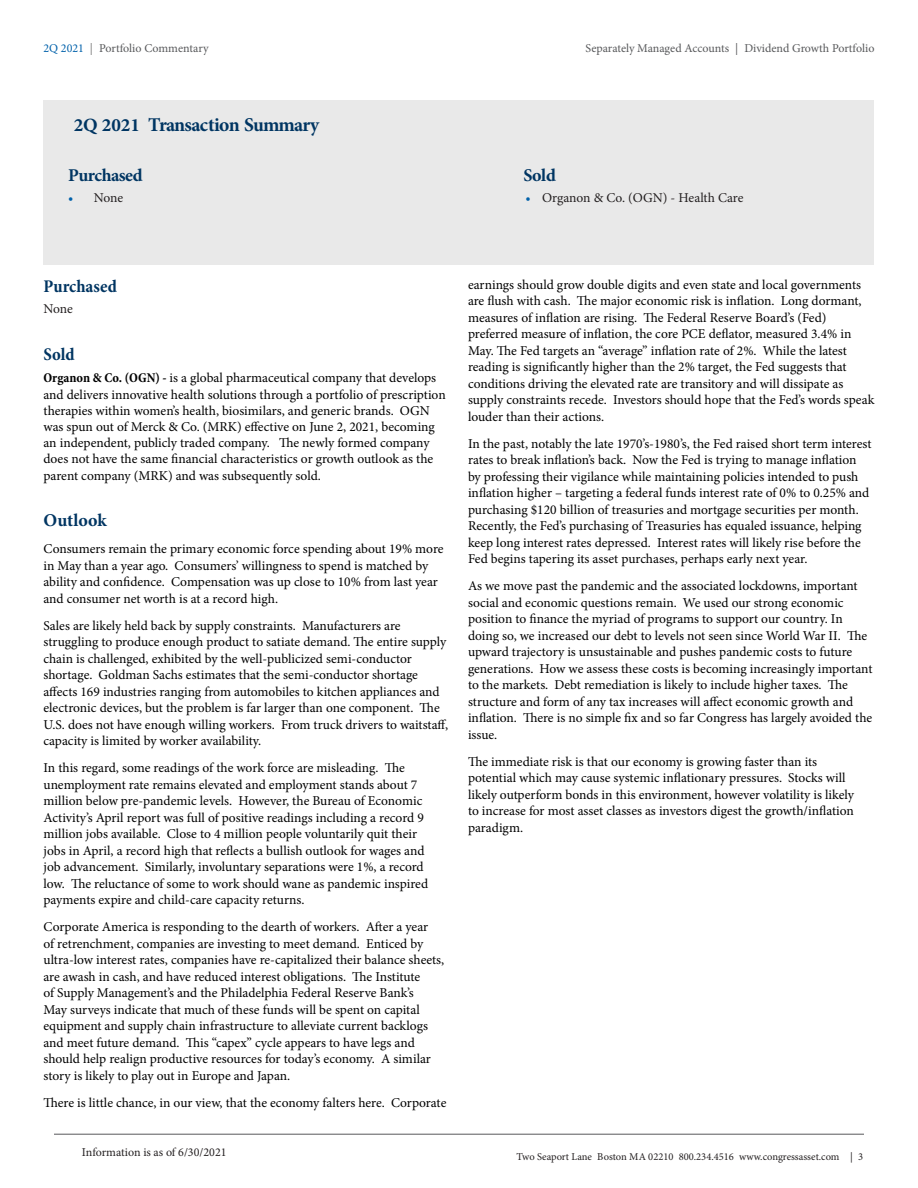
<style>
.page{position:relative;width:918px;height:1188px;background:#fff}
.page>*{position:absolute;margin:0;border:0;box-sizing:border-box;transform-origin:0 0}
.heading{font:700 19.5px "Minion Pro";letter-spacing:-.04em;color:#003562}
.heading-2{font:700 18px "Minion Pro";letter-spacing:-.015em;color:#003562}
.heading-3{font:700 condensed 18px "Minion Pro";letter-spacing:.005em;color:#003562}
.heading-4{font:13.5px/16.5px "Minion Pro";letter-spacing:-.005em;color:#000}
.heading-5{font:13.5px "Minion Pro";letter-spacing:-.005em;color:#231f20}
.master_headings{font:12px "Minion Pro";color:#57585a}
.body{font:12px "Minion Pro";letter-spacing:-.005em;color:#231f20}
.body-2{font:10.5px "Minion Pro";color:#231f20}
.s1{color:#0161aa}
.s2{color:#787878}
.s3{font-size:18.75px}
.s4{font-weight:700;font-stretch:condensed}
</style>
<div class="page">
<hr style="left:54px;top:1134px;width:810px;height:1px;background:#57585a">
<div style="left:44px;top:100px;width:830px;height:165px;background:#e9e9e9"></div>
<p class="master_headings" style="left:44px;top:40px;width:167px"><span class="s1">2Q 2021</span> <span class="s2">|</span> Portfolio Commentary</p>
<p class="master_headings" style="left:585px;top:40px;width:291px">Separately Managed Accounts | Dividend Growth Portfolio</p>
<p class="heading" style="left:74px;top:111px;width:247px"><span class="s3">2Q 2021</span> Transaction Summary</p>
<p class="heading-2" style="left:68px;top:163px;width:76px">Purchased</p>
<p class="heading-2" style="left:524px;top:163px;width:34px">Sold</p>
<p class="heading-5" style="left:68px;top:189px;width:56px"><span class="s1">•</span> None</p>
<p class="heading-5" style="left:526px;top:189px;width:219px"><span class="s1">•</span> Organon &amp; Co. (OGN) - Health Care</p>
<p class="heading-3" style="left:44px;top:274px;width:75px">Purchased</p>
<p class="heading-5" style="left:44px;top:300px;width:31px">None</p>
<p class="heading-3" style="left:44px;top:342px;width:33px">Sold</p>
<p class="heading-4" style="left:44px;top:370px;width:404px"><span class="s4">Organon &amp; Co. (OGN) -</span> is a global pharmaceutical company that develops and delivers innovative health solutions through a portfolio of prescription therapies within women’s health, biosimilars, and generic brands. OGN was spun out of Merck &amp; Co. (MRK) effective on June 2, 2021, becoming an independent, publicly traded company. The newly formed company does not have the same financial characteristics or growth outlook as the parent company (MRK) and was subsequently sold.</p>
<p class="heading-2" style="left:44px;top:508px;width:65px">Outlook</p>
<p class="heading-4" style="left:44px;top:541px;width:402px">Consumers remain the primary economic force spending about 19% more in May than a year ago. Consumers’ willingness to spend is matched by ability and confidence. Compensation was up close to 10% from last year and consumer net worth is at a record high.</p>
<p class="heading-4" style="left:44px;top:617px;width:406px">Sales are likely held back by supply constraints. Manufacturers are struggling to produce enough product to satiate demand. The entire supply chain is challenged, exhibited by the well-publicized semi-conductor shortage. Goldman Sachs estimates that the semi-conductor shortage affects 169 industries ranging from automobiles to kitchen appliances and electronic devices, but the problem is far larger than one component. The U.S. does not have enough willing workers. From truck drivers to waitstaff, capacity is limited by worker availability.</p>
<p class="heading-4" style="left:44px;top:760px;width:386px">In this regard, some readings of the work force are misleading. The unemployment rate remains elevated and employment stands about 7 million below pre-pandemic levels. However, the Bureau of Economic Activity’s April report was full of positive readings including a record 9 million jobs available. Close to 4 million people voluntarily quit their jobs in April, a record high that reflects a bullish outlook for wages and job advancement. Similarly, involuntary separations were 1%, a record low. The reluctance of some to work should wane as pandemic inspired payments expire and child-care capacity returns.</p>
<p class="heading-4" style="left:44px;top:919px;width:402px">Corporate America is responding to the dearth of workers. After a year<br>of retrenchment, companies are investing to meet demand. Enticed by ultra-low interest rates, companies have re-capitalized their balance sheets, are awash in cash, and have reduced interest obligations. The Institute<br>of Supply Management’s and the Philadelphia Federal Reserve Bank’s<br>May surveys indicate that much of these funds will be spent on capital equipment and supply chain infrastructure to alleviate current backlogs and meet future demand. This “capex” cycle appears to have legs and should help realign productive resources for today’s economy. A similar story is likely to play out in Europe and Japan.</p>
<p class="heading-4" style="left:44px;top:1094px;width:404px">There is little chance, in our view, that the economy falters here. Corporate</p>
<p class="body" style="left:82px;top:1144px;width:146px">Information is as of 6/30/2021</p>
<p class="heading-4" style="left:468px;top:276px;width:408px">earnings should grow double digits and even state and local governments are flush with cash. The major economic risk is inflation. Long dormant, measures of inflation are rising. The Federal Reserve Board’s (Fed) preferred measure of inflation, the core PCE deflator, measured 3.4% in May. The Fed targets an “average” inflation rate of 2%. While the latest reading is significantly higher than the 2% target, the Fed suggests that conditions driving the elevated rate are transitory and will dissipate as supply constraints recede. Investors should hope that the Fed’s words speak louder than their actions.</p>
<p class="heading-4" style="left:468px;top:435px;width:405px">In the past, notably the late 1970’s-1980’s, the Fed raised short term interest rates to break inflation’s back. Now the Fed is trying to manage inflation by professing their vigilance while maintaining policies intended to push inflation higher – targeting a federal funds interest rate of 0% to 0.25% and purchasing $120 billion of treasuries and mortgage securities per month.<br>Recently, the Fed’s purchasing of Treasuries has equaled issuance, helping keep long interest rates depressed. Interest rates will likely rise before the Fed begins tapering its asset purchases, perhaps early next year.</p>
<p class="heading-4" style="left:468px;top:578px;width:406px">As we move past the pandemic and the associated lockdowns, important social and economic questions remain. We used our strong economic position to finance the myriad of programs to support our country. In doing so, we increased our debt to levels not seen since World War II. The upward trajectory is unsustainable and pushes pandemic costs to future generations. How we assess these costs is becoming increasingly important to the markets. Debt remediation is likely to include higher taxes. The structure and form of any tax increases will affect economic growth and inflation. There is no simple fix and so far Congress has largely avoided the issue.</p>
<p class="heading-4" style="left:468px;top:753px;width:387px">The immediate risk is that our economy is growing faster than its potential which may cause systemic inflationary pressures. Stocks will likely outperform bonds in this environment, however volatility is likely to increase for most asset classes as investors digest the growth/inflation paradigm.</p>
<p class="body-2" style="left:517px;top:1149px;width:348px">Two Seaport Lane Boston MA 02210 800.234.4516 www.congressasset.com | 3</p>
</div>
